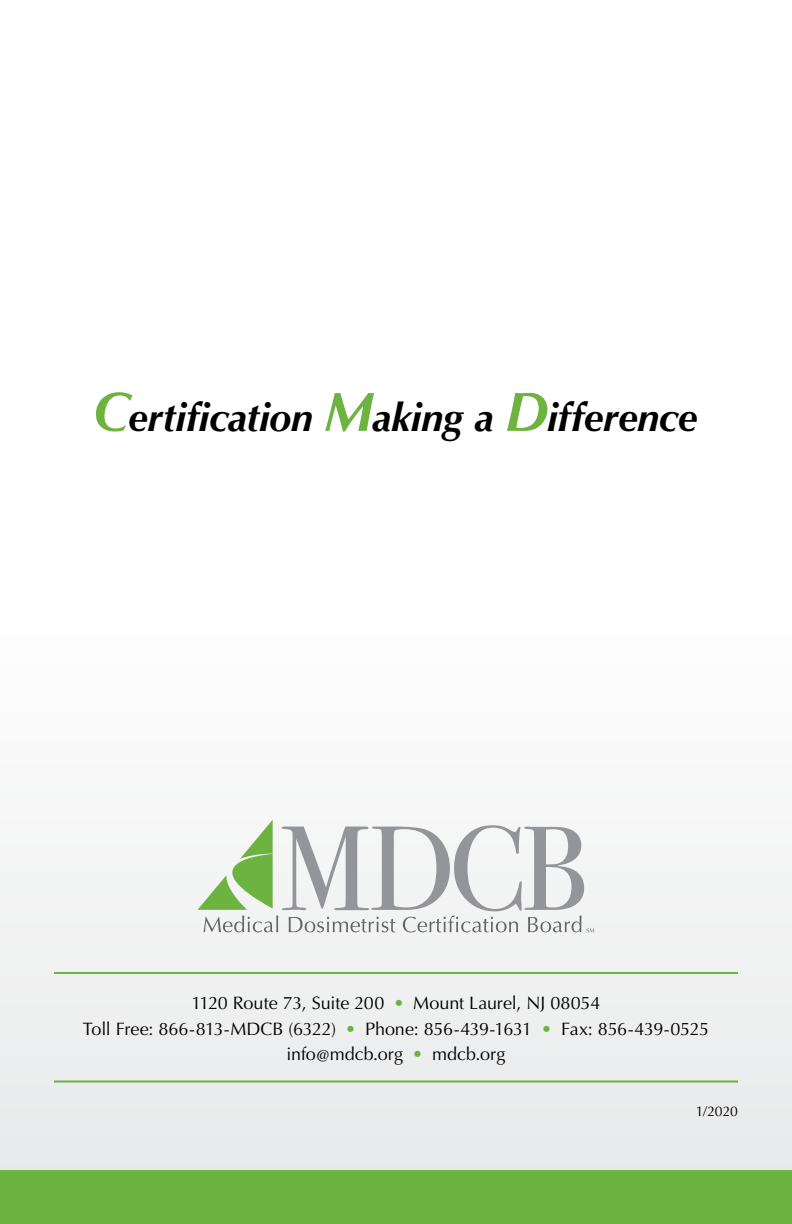
<style>
.page{position:relative;width:792px;height:1224px;background:#fff}
.page>*{position:absolute;margin:0;border:0;box-sizing:border-box;transform-origin:0 0}
._20-Header__Green{font:italic 700 39.4px "Optima";letter-spacing:-.01em;color:#000}
._20-Body{font:18px "Optima";letter-spacing:-.005em;color:#000}
.t1{font:14px "Optima";color:#000}
.s1{font-size:55.6px;color:#6cb33f}
.s2{color:#6cb33f}
</style>
<div class="page">
<div style="left:0;top:612px;width:792px;height:612px;background:#f3f3f4"></div>
<svg style="left:198px;top:820px;width:396px;height:113px"></svg>
<div style="left:0;top:1170px;width:792px;height:54px;background:#6cb33f"></div>
<hr style="left:54px;top:972px;width:684px;height:2px;background:#6cb33f">
<hr style="left:54px;top:1081px;width:684px;height:2px;background:#6cb33f">
<p class="_20-Header__Green" style="left:93px;top:394px;width:606px"><span class="s1">C</span>ertification <span class="s1">M</span>aking a <span class="s1">D</span>ifference</p>
<p class="_20-Body" style="left:191px;top:993px;width:411px">1120 Route 73, Suite 200 <span class="s2">•</span> Mount Laurel, NJ 08054</p>
<p class="_20-Body" style="left:83px;top:1018px;width:628px">Toll Free: 866-813-MDCB (6322) <span class="s2">•</span> Phone: 856-439-1631 <span class="s2">•</span> Fax: 856-439-0525</p>
<p class="_20-Body" style="left:287px;top:1044px;width:220px">info@mdcb.org <span class="s2">•</span> mdcb.org</p>
<p class="t1" style="left:696px;top:1103px;width:44px">1/2020</p>
</div>
